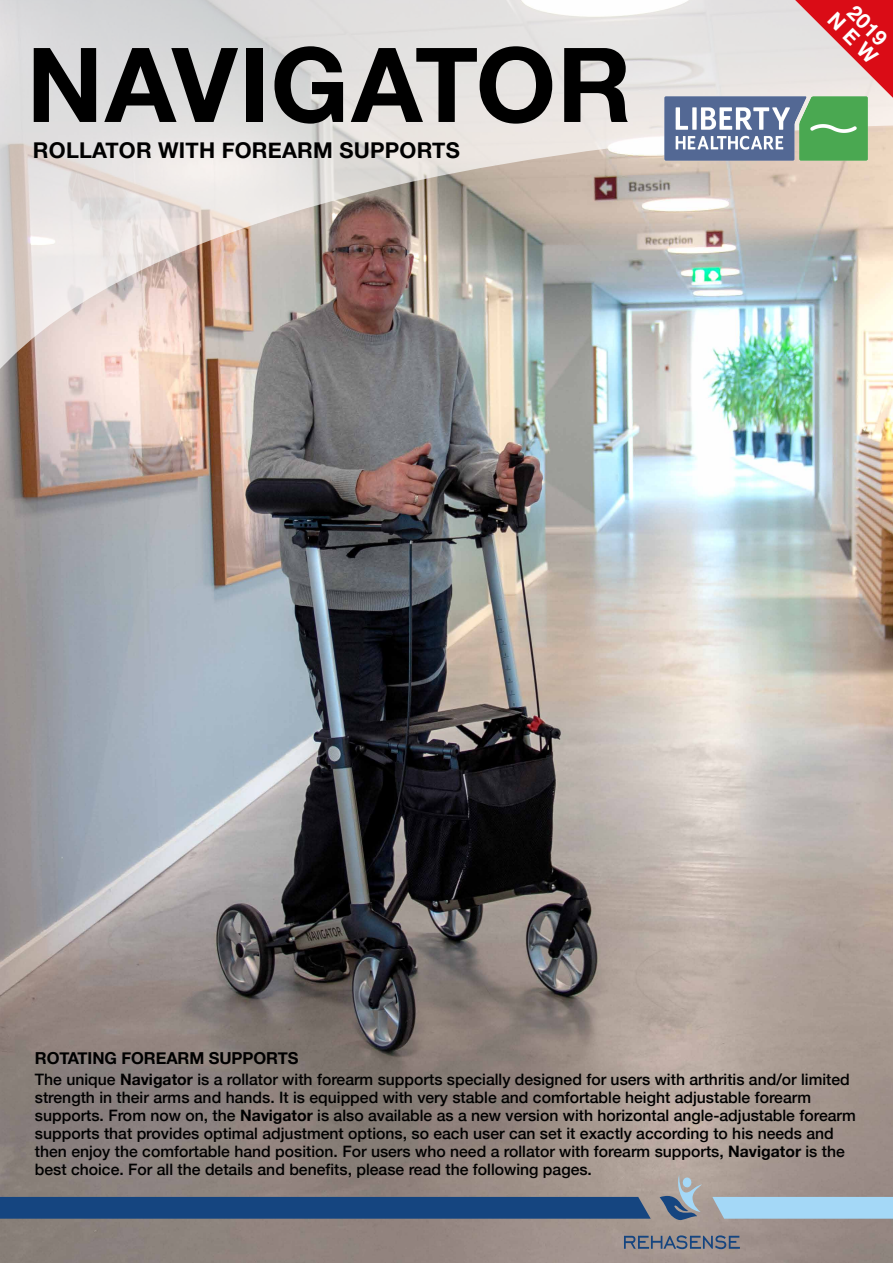
<style>
.page{position:relative;width:893px;height:1263px;background:#fff}
.page>*{position:absolute;margin:0;border:0;box-sizing:border-box;transform-origin:0 0}
.t1{font:700 103.5px "Helvetica Neue";letter-spacing:.01em;color:#000}
.t2{font:700 21.75px "Helvetica Neue";letter-spacing:.01em;color:#000}
.t3{font:700 20.7px "Helvetica Neue";color:#fff}
.t4{font:700 16.5px "Helvetica Neue";letter-spacing:-.005em;color:#000}
.t5{font:500 15.75px/18px "Helvetica Neue";color:#000}
.s1{font-weight:700}
</style>
<div class="page">
<img style="left:0;top:376px;width:893px;height:887px">
<img style="left:0;top:0;width:893px;height:376px">
<div style="left:0;top:1197px;width:651px;height:22px;background:#154580"></div>
<svg style="left:712px;top:1197px;width:181px;height:22px"></svg>
<svg style="left:624px;top:1235px;width:116px;height:14px"></svg>
<svg style="left:660px;top:1175px;width:42px;height:46px"></svg>
<img style="left:648px;top:58px;width:237px;height:142px">
<svg style="left:795px;top:0;width:98px;height:98px"></svg>
<h1 class="t1" style="left:27px;top:4px;width:607px">NAVIGATOR</h1>
<h2 class="t2" style="left:33px;top:134px;width:428px">ROLLATOR WITH FOREARM SUPPORTS</h2>
<h3 class="t3" style="left:863px;top:-2px;width:48px;rotate:45deg">2019</h3>
<p class="t4" style="left:35px;top:1045px;width:265px">ROTATING FOREARM SUPPORTS</p>
<p class="t5" style="left:35px;top:1069px;width:822px">The unique <span class="s1">Navigator</span> is a rollator with forearm supports specially designed for users with arthritis and/or limited strength in their arms and hands. It is equipped with very stable and comfortable height adjustable forearm supports. From now on, the <span class="s1">Navigator</span> is also available as a new version with horizontal angle-adjustable forearm supports that provides optimal adjustment options, so each user can set it exactly according to his needs and then enjoy the comfortable hand position. For users who need a rollator with forearm supports, <span class="s1">Navigator</span> is the best choice. For all the details and benefits, please read the following pages.</p>
</div>
